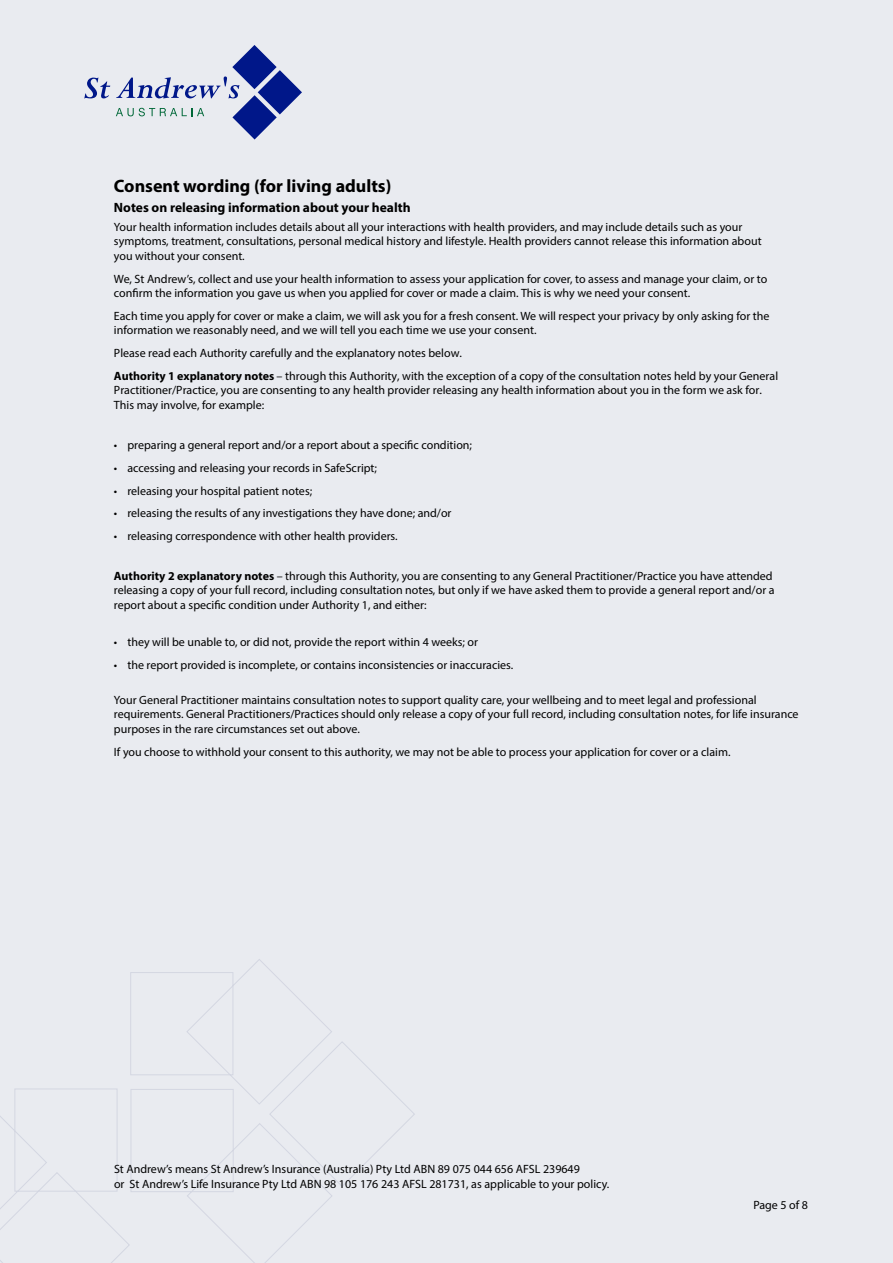
<style>
.page{position:relative;width:893px;height:1263px;background:#e9ebf0}
.page>*{position:absolute;margin:0;border:0;box-sizing:border-box;transform-origin:0 0}
.t1{font:700 18px "Myriad Pro";color:#000}
.t2{font:700 13.5px "Myriad Pro";color:#000}
.t3{font:12px/14.4px "Myriad Pro";color:#000}
.s1{font-weight:700}
</style>
<div class="page">
<svg style="left:0;top:45px;width:415px;height:1218px"></svg>
<h1 class="t1" style="left:114px;top:174px;width:279px">Consent wording (for living adults)</h1>
<p class="t2" style="left:114px;top:199px;width:298px">Notes on releasing information about your health</p>
<p class="t3" style="left:114px;top:219px;width:649px">Your health information includes details about all your interactions with health providers, and may include details such as your symptoms, treatment, consultations, personal medical history and lifestyle. Health providers cannot release this information about you without your consent.</p>
<p class="t3" style="left:114px;top:271px;width:655px">We, St Andrew’s, collect and use your health information to assess your application for cover, to assess and manage your claim, or to confirm the information you gave us when you applied for cover or made a claim. This is why we need your consent.</p>
<p class="t3" style="left:114px;top:308px;width:657px">Each time you apply for cover or make a claim, we will ask you for a fresh consent. We will respect your privacy by only asking for the information we reasonably need, and we will tell you each time we use your consent.</p>
<p class="t3" style="left:114px;top:341px;width:666px;line-height:23px">Please read each Authority carefully and the explanatory notes below.<br><span class="s1">Authority 1 explanatory notes</span> – through this Authority, with the exception of a copy of the consultation notes held by your General</p>
<p class="t3" style="left:114px;top:383px;width:649px">Practitioner/Practice, you are consenting to any health provider releasing any health information about you in the form we ask for.<br>This may involve, for example:</p>
<p class="t3" style="left:114px;top:437px;width:360px">• preparing a general report and/or a report about a specific condition;</p>
<p class="t3" style="left:114px;top:460px;width:265px">• accessing and releasing your records in SafeScript;</p>
<p class="t3" style="left:114px;top:483px;width:200px">• releasing your hospital patient notes;</p>
<p class="t3" style="left:114px;top:506px;width:339px">• releasing the results of any investigations they have done; and/or</p>
<p class="t3" style="left:114px;top:529px;width:285px">• releasing correspondence with other health providers.</p>
<p class="t3" style="left:114px;top:569px;width:662px"><span class="s1">Authority 2 explanatory notes</span> – through this Authority, you are consenting to any General Practitioner/Practice you have attended releasing a copy of your full record, including consultation notes, but only if we have asked them to provide a general report and/or a report about a specific condition under Authority 1, and either:</p>
<p class="t3" style="left:114px;top:635px;width:366px">• they will be unable to, or did not, provide the report within 4 weeks; or</p>
<p class="t3" style="left:114px;top:658px;width:401px">• the report provided is incomplete, or contains inconsistencies or inaccuracies.</p>
<p class="t3" style="left:114px;top:693px;width:686px">Your General Practitioner maintains consultation notes to support quality care, your wellbeing and to meet legal and professional requirements. General Practitioners/Practices should only release a copy of your full record, including consultation notes, for life insurance purposes in the rare circumstances set out above.</p>
<p class="t3" style="left:114px;top:744px;width:618px">If you choose to withhold your consent to this authority, we may not be able to process your application for cover or a claim.</p>
<p class="t3" style="left:114px;top:1162px;width:497px">St Andrew’s means St Andrew’s Insurance (Australia) Pty Ltd ABN 89 075 044 656 AFSL 239649<br>or St Andrew’s Life Insurance Pty Ltd ABN 98 105 176 243 AFSL 281731, as applicable to your policy.</p>
</div>
